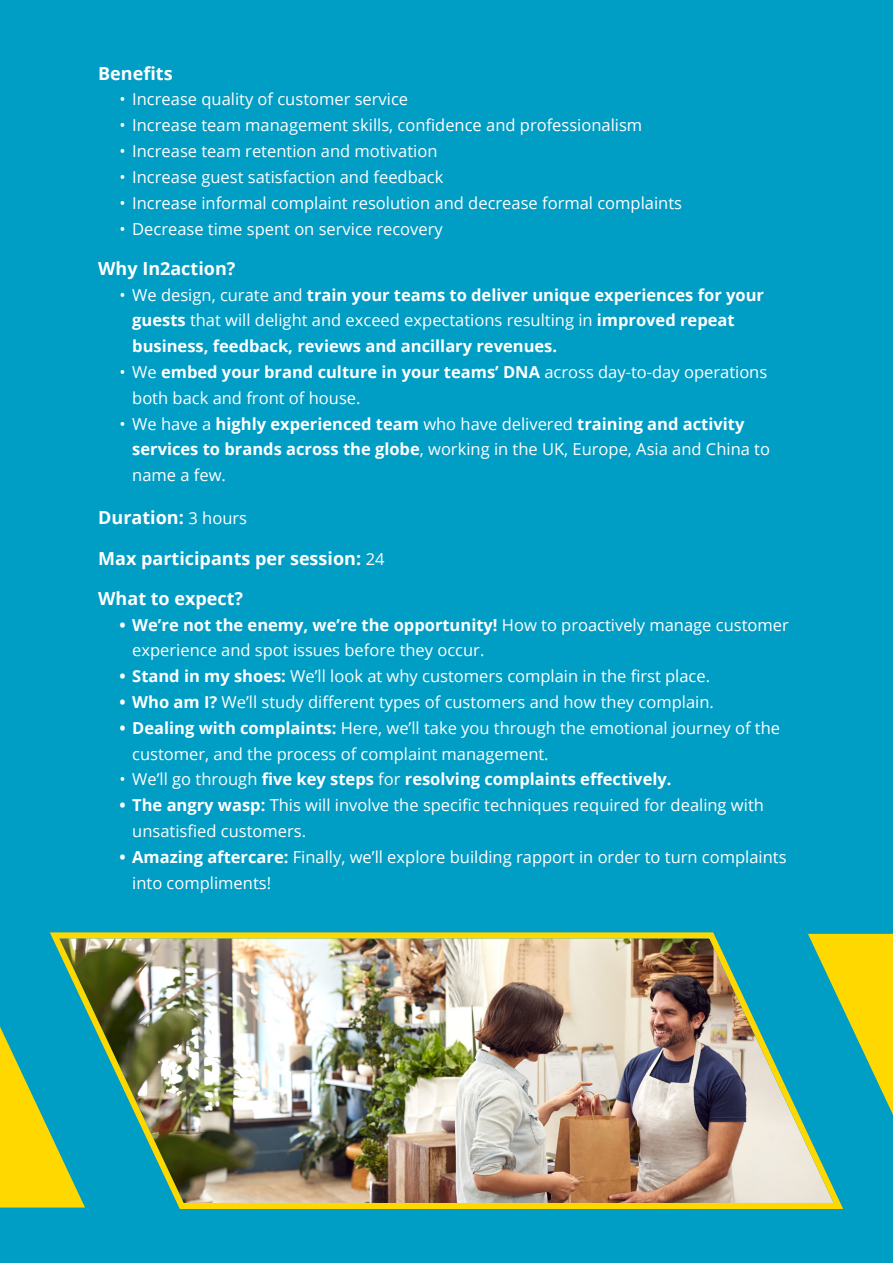
<style>
.page{position:relative;width:893px;height:1263px;background:#009dc5}
.page>*{position:absolute;margin:0;border:0;box-sizing:border-box;transform-origin:0 0}
.t1{font:700 18px "Open Sans";color:#fff}
.t2{font:16.5px/25.8px "Open Sans";color:#fff}
.t3{font:700 16.5px/25.8px "Open Sans";color:#fff}
.s1{font-weight:400}
.s2{font-weight:700}
.s3{font-weight:400;font-size:16.5px}
</style>
<div class="page">
<img style="left:89px;top:932px;width:715px;height:277px">
<svg style="left:804px;top:933px;width:89px;height:276px"></svg>
<svg style="left:0;top:932px;width:89px;height:276px"></svg>
<p class="t1" style="left:98px;top:60px;width:76px">Benefits</p>
<p class="t2" style="left:119px;top:86px;width:290px">• Increase quality of customer service</p>
<p class="t2" style="left:119px;top:112px;width:524px">• Increase team management skills, confidence and professionalism</p>
<p class="t2" style="left:119px;top:138px;width:319px">• Increase team retention and motivation</p>
<p class="t2" style="left:119px;top:164px;width:325px">• Increase guest satisfaction and feedback</p>
<p class="t2" style="left:119px;top:189px;width:564px">• Increase informal complaint resolution and decrease formal complaints</p>
<p class="t2" style="left:119px;top:215px;width:325px">• Decrease time spent on service recovery</p>
<p class="t1" style="left:98px;top:255px;width:139px">Why In2action?</p>
<p class="t3" style="left:132px;top:281px;width:633px;text-indent:-13px"><span class="s1">• We design, curate and</span> train your teams to deliver unique experiences for your guests <span class="s1">that will delight and exceed expectations resulting in</span> improved repeat business, feedback, reviews and ancillary revenues.</p>
<p class="t2" style="left:132px;top:359px;width:637px;text-indent:-13px">• We <span class="s2">embed your brand culture in your teams’ DNA</span> across day-to-day operations both back and front of house.</p>
<p class="t2" style="left:132px;top:410px;width:639px;text-indent:-13px">• We have a <span class="s2">highly experienced team</span> who have delivered <span class="s2">training and activity services to brands across the globe</span>, working in the UK, Europe, Asia and China to name a few.</p>
<p class="t1" style="left:98px;top:505px;width:150px">Duration: <span class="s3">3 hours</span></p>
<p class="t1" style="left:98px;top:545px;width:288px">Max participants per session: <span class="s3">24</span></p>
<p class="t1" style="left:98px;top:585px;width:146px">What to expect?</p>
<p class="t2" style="left:132px;top:611px;width:658px;text-indent:-13px"><span class="s2">• We’re not the enemy, we’re the opportunity!</span> How to proactively manage customer experience and spot issues before they occur.</p>
<p class="t2" style="left:119px;top:663px;width:592px"><span class="s2">• Stand in my shoes:</span> We’ll look at why customers complain in the first place.</p>
<p class="t2" style="left:119px;top:689px;width:596px"><span class="s2">• Who am I?</span> We’ll study different types of customers and how they complain.</p>
<p class="t2" style="left:132px;top:714px;width:649px;text-indent:-13px"><span class="s2">• Dealing with complaints:</span> Here, we’ll take you through the emotional journey of the customer, and the process of complaint management.</p>
<p class="t3" style="left:119px;top:766px;width:554px"><span class="s1">• We’ll go through</span> five key steps <span class="s1">for</span> resolving complaints effectively.</p>
<p class="t2" style="left:132px;top:792px;width:633px;text-indent:-13px"><span class="s2">• The angry wasp:</span> This will involve the specific techniques required for dealing with unsatisfied customers.</p>
<p class="t2" style="left:132px;top:843px;width:656px;text-indent:-13px"><span class="s2">• Amazing aftercare:</span> Finally, we’ll explore building rapport in order to turn complaints into compliments!</p>
</div>
